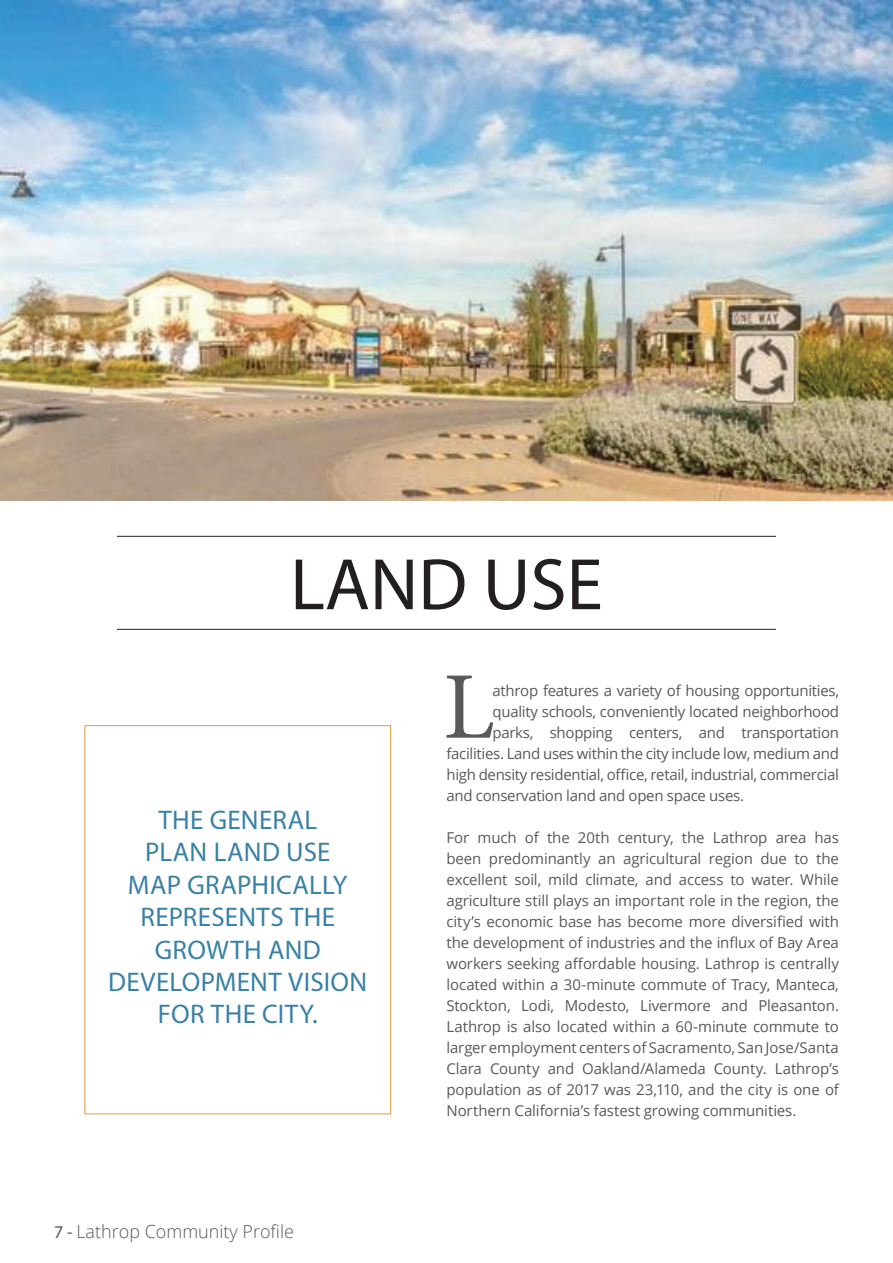
<style>
.page{position:relative;width:893px;height:1263px;background:#fff}
.page>*{position:absolute;margin:0;border:0;box-sizing:border-box;transform-origin:0 0}
.t1{font:95.55px "Minion Pro";color:#59595c}
.t2{font:73.5px "Myriad Pro";color:#231f20}
.Caption_Bold{font:27px/32.4px "Myriad Pro";letter-spacing:.015em;color:#3a81a6;text-align:center}
.t3{font:300 18px "Open Sans";color:#57585a}
.Body_Standard{font:15px/21px "Open Sans";letter-spacing:-.02em;color:#59595c;text-align:justify}
.s1{font-family:"Myriad Pro";font-weight:400}
</style>
<div class="page">
<hr style="left:117px;top:536px;width:659px;height:1px;background:#231f20">
<hr style="left:117px;top:629px;width:659px;height:1px;background:#231f20">
<div style="left:84px;top:725px;width:307px;height:389px;border:1px solid #dd9d41"></div>
<img style="left:0;top:0;width:893px;height:500px">
<p class="t2" style="left:290px;top:539px;width:314px">LAND USE</p>
<p class="Caption_Bold" style="left:108px;top:803px;width:261px">THE GENERAL<br>PLAN LAND USE<br>MAP GRAPHICALLY<br>REPRESENTS THE<br>GROWTH AND<br>DEVELOPMENT VISION<br>FOR THE CITY.</p>
<p class="t3" style="left:54px;top:1219px;width:242px"><span class="s1">7 -</span> Lathrop Community Profile</p>
<p class="t1" style="left:443px;top:643px;width:53px">L</p>
<p class="Body_Standard" style="left:492px;top:679px;width:348px">athrop features a variety of housing opportunities,</p>
<p class="Body_Standard" style="left:492px;top:700px;width:348px">quality schools, conveniently located neighborhood</p>
<p class="Body_Standard" style="left:492px;top:721px;width:348px">parks, shopping centers, and transportation</p>
<p class="Body_Standard" style="left:446px;top:742px;width:394px">facilities. Land uses within the city include low, medium and</p>
<p class="Body_Standard" style="left:446px;top:763px;width:394px">high density residential, office, retail, industrial, commercial</p>
<p class="Body_Standard" style="left:446px;top:784px;width:299px">and conservation land and open space uses.</p>
<p class="Body_Standard" style="left:446px;top:826px;width:394px">For much of the 20th century, the Lathrop area has been predominantly an agricultural region due to the excellent soil, mild climate, and access to water. While agriculture still plays an important role in the region, the city’s economic base has become more diversified with the development of industries and the influx of Bay Area workers seeking affordable housing. Lathrop is centrally located within a 30-minute commute of Tracy, Manteca, Stockton, Lodi, Modesto, Livermore and Pleasanton.<br>Lathrop is also located within a 60-minute commute to larger employment centers of Sacramento, San Jose/Santa Clara County and Oakland/Alameda County. Lathrop’s population as of 2017 was 23,110, and the city is one of Northern California’s fastest growing communities.</p>
</div>
